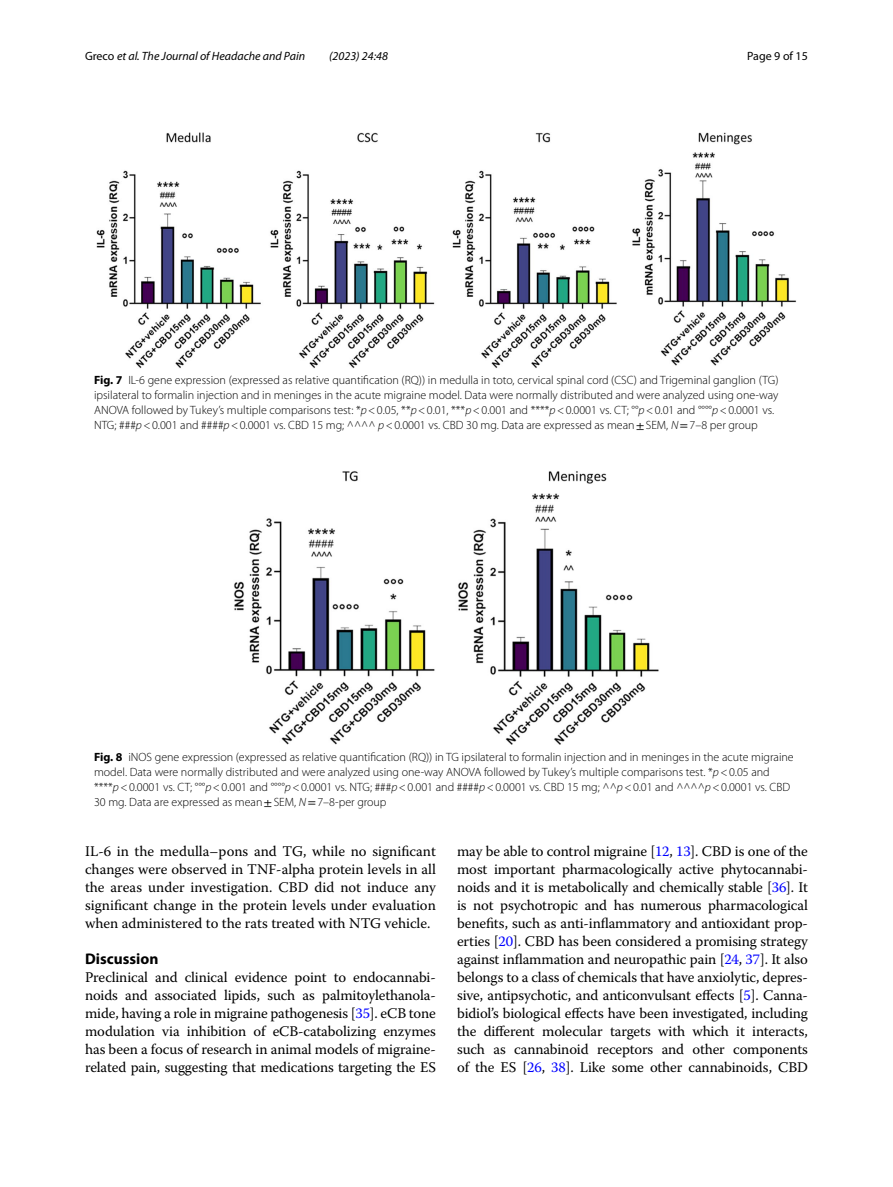
<style>
.page{position:relative;width:893px;height:1187px;background:#fff}
.page>*{position:absolute;margin:0;border:0;box-sizing:border-box;transform-origin:0 0}
.t1{font:700 15.45px "Myriad Pro";color:#000}
.t2{font:14.7px/18px "Warnock Pro";letter-spacing:-.01em;color:#000;text-align:justify}
.t3{font:300 12px/15px "Myriad Pro";color:#000}
.t4{font:italic 12px "Myriad Pro";color:#000}
.t5{font:12px "Myriad Pro";color:#000}
.s1{font-style:normal}
.s2{font-weight:700}
.s3{font-style:italic}
.s4{font-family:"STIX";font-weight:400}
.s5{color:#00f}
</style>
<div class="page">
<img style="left:96px;top:133px;width:701px;height:235px">
<img style="left:234px;top:471px;width:425px;height:274px">
<p class="t4" style="left:85px;top:48px;width:222px"><span class="s1">Greco</span> et al. The Journal of Headache and Pain</p>
<p class="t4" style="left:329px;top:48px;width:60px">(2023) 24:48</p>
<p class="t5" style="left:747px;top:48px;width:62px">Page 9 of 15</p>
<p class="t3" style="left:94px;top:372px;width:686px"><span class="s2">Fig. 7</span> IL-6 gene expression (expressed as relative quantification (RQ)) in medulla in toto, cervical spinal cord (CSC) and Trigeminal ganglion (TG) ipsilateral to formalin injection and in meninges in the acute migraine model. Data were normally distributed and were analyzed using one-way ANOVA followed by Tukey’s multiple comparisons test: *<span class="s3">p</span>&lt;0.05, **<span class="s3">p</span>&lt;0.01, ***<span class="s3">p</span>&lt;0.001 and ****<span class="s3">p</span>&lt;0.0001 vs. CT; °°<span class="s3">p</span>&lt;0.01 and °°°°<span class="s3">p</span>&lt;0.0001 vs.<br>NTG; ###<span class="s3">p</span>&lt;0.001 and ####<span class="s3">p</span>&lt;0.0001 vs. CBD 15 mg; ^^^^ <span class="s3">p</span>&lt;0.0001 vs. CBD 30 mg. Data are expressed as mean<span class="s4">±</span>SEM, <span class="s3">N</span><span class="s4">=</span>7–8 per group</p>
<p class="t3" style="left:94px;top:749px;width:701px"><span class="s2">Fig. 8</span> iNOS gene expression (expressed as relative quantification (RQ)) in TG ipsilateral to formalin injection and in meninges in the acute migraine model. Data were normally distributed and were analyzed using one-way ANOVA followed by Tukey’s multiple comparisons test. *<span class="s3">p</span>&lt;0.05 and ****<span class="s3">p</span>&lt;0.0001 vs. CT; °°°<span class="s3">p</span>&lt;0.001 and °°°°<span class="s3">p</span>&lt;0.0001 vs. NTG; ###<span class="s3">p</span>&lt;0.001 and ####<span class="s3">p</span>&lt;0.0001 vs. CBD 15 mg; ^^<span class="s3">p</span>&lt;0.01 and ^^^^<span class="s3">p</span>&lt;0.0001 vs. CBD 30 mg. Data are expressed as mean<span class="s4">±</span>SEM, <span class="s3">N</span><span class="s4">=</span>7–8-per group</p>
<p class="t2" style="left:85px;top:841px;width:352px">IL-6 in the medulla–pons and TG, while no significant changes were observed in TNF-alpha protein levels in all the areas under investigation. CBD did not induce any significant change in the protein levels under evaluation when administered to the rats treated with NTG vehicle.</p>
<p class="t1" style="left:85px;top:948px;width:75px">Discussion</p>
<p class="t2" style="left:85px;top:967px;width:352px">Preclinical and clinical evidence point to endocannabi&shy;noids and associated lipids, such as palmitoylethanola&shy;mide, having a role in migraine pathogenesis [<span class="s5">35</span>]. eCB tone modulation via inhibition of eCB-catabolizing enzymes has been a focus of research in animal models of migraine&shy;related pain, suggesting that medications targeting the ES</p>
<p class="t2" style="left:457px;top:841px;width:352px">may be able to control migraine [<span class="s5">12</span>, <span class="s5">13</span>]. CBD is one of the most important pharmacologically active phytocannabi&shy;noids and it is metabolically and chemically stable [<span class="s5">36</span>]. It is not psychotropic and has numerous pharmacological benefits, such as anti-inflammatory and antioxidant prop&shy;erties [<span class="s5">20</span>]. CBD has been considered a promising strategy against inflammation and neuropathic pain [<span class="s5">24</span>, <span class="s5">37</span>]. It also belongs to a class of chemicals that have anxiolytic, depres&shy;sive, antipsychotic, and anticonvulsant effects [<span class="s5">5</span>]. Canna&shy;bidiol’s biological effects have been investigated, including the different molecular targets with which it interacts, such as cannabinoid receptors and other components of the ES [<span class="s5">26</span>, <span class="s5">38</span>]. Like some other cannabinoids, CBD</p>
</div>
